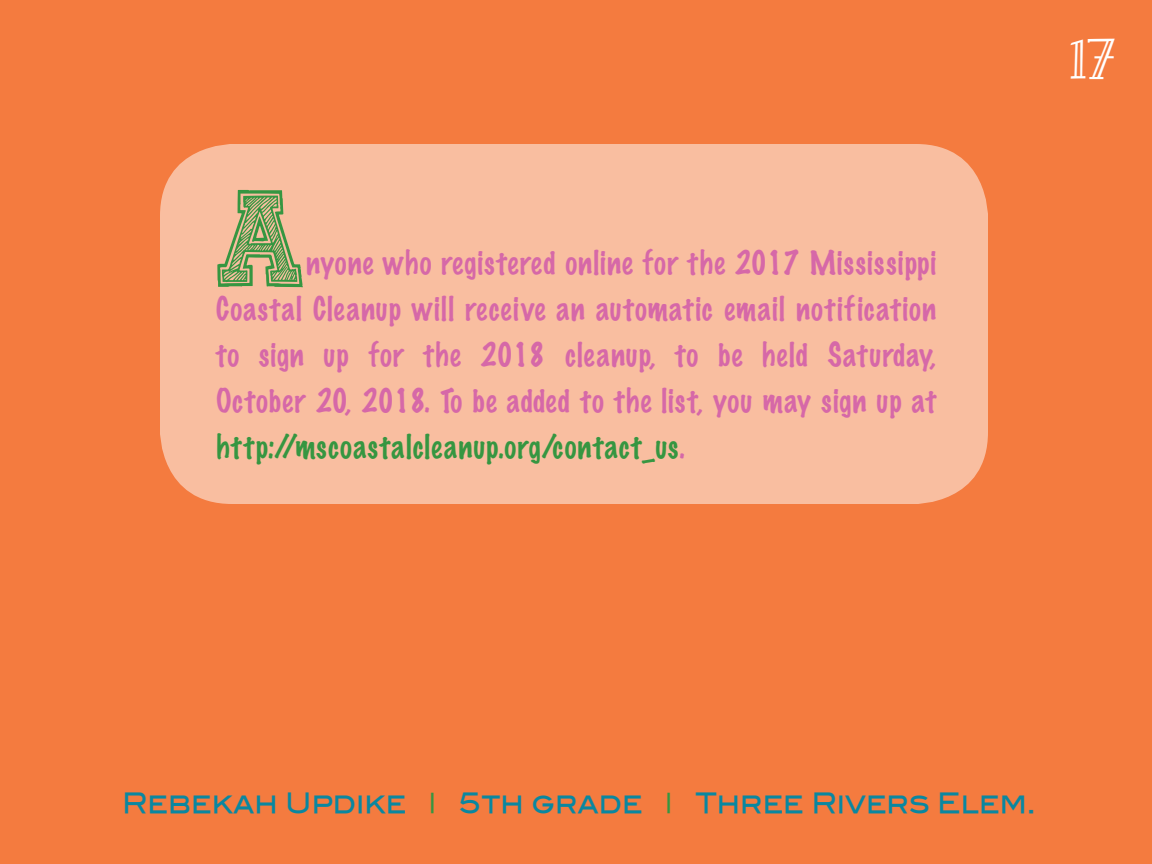
<style>
.page{position:relative;width:1152px;height:864px;background:#f47b3f}
.page>*{position:absolute;margin:0;border:0;box-sizing:border-box;transform-origin:0 0}
.t1{font:126.4px "Sketch College";color:#369641;scale:.87 1}
.t2{font:50px "Janda Curlygirl Serif";color:#fff}
.t3{font:100 30px/46px "Marker Felt";letter-spacing:.04em;color:#d668a8;text-align:justify;scale:.95 1}
.t4{font:28px "Blair Md ITCTT Medium";color:#0a87a0;scale:.9 1}
.s1{color:#369641}
</style>
<div class="page">
<div style="left:160px;top:144px;width:828px;height:360px;background:#f9bea0;border-radius:72px"></div>
<h1 class="t1" style="left:216px;top:184px;width:103px">A</h1>
<p class="t3" style="left:216px;top:239px;width:760px;text-indent:90px">nyone who registered online for the 2017 Mississippi Coastal Cleanup will receive an automatic email notification to sign up for the 2018 cleanup, to be held Saturday, October 20, 2018. To be added to the list, you may sign up at <span class="s1">http://mscoastalcleanup.org/contact_us</span>.</p>
<h2 class="t2" style="left:1070px;top:33px;width:48px">17</h2>
<p class="t4" style="left:122px;top:780px;width:1017px">Rebekah Updike <span class="s1">|</span> 5th grade <span class="s1">|</span> Three Rivers Elem.</p>
</div>
